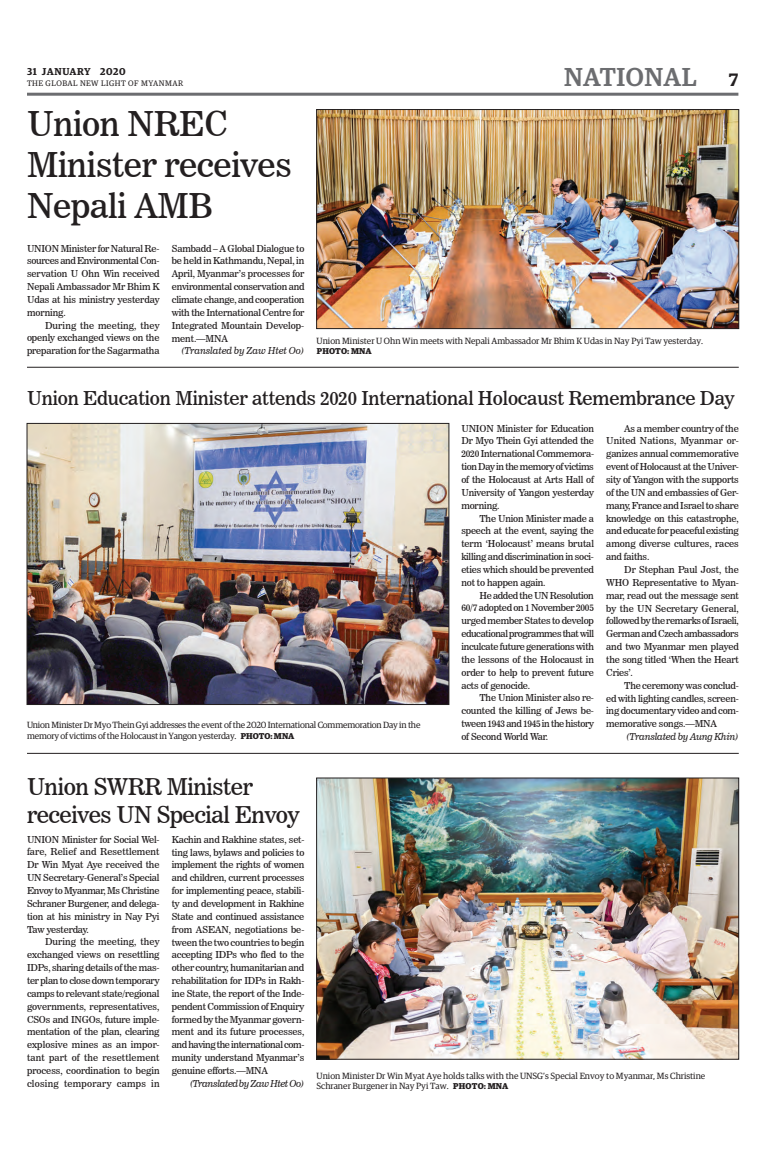
<style>
.page{position:relative;width:773px;height:1152px;background:#fff}
.page>*{position:absolute;margin:0;border:0;box-sizing:border-box;transform-origin:0 0}
.t1{font:34px/40.8px "News 706 BT Roman C";letter-spacing:-.01em;color:#231f20}
.t2{font:500 26px "Guardian Egyp";letter-spacing:.02em;color:#6c6d70}
.t3{font:23px/27.6px "News 706 BT Roman C";letter-spacing:-.02em;color:#231f20}
.t4{font:19px "News 706 BT Roman C";letter-spacing:-.01em;color:#231f20}
.t5{font:600 10px "Guardian Egyp";letter-spacing:.06em;color:#231f20}
.t6{font:9.5px/12.9px "News 706 BT Roman C";letter-spacing:-.02em;color:#231f20;text-align:justify}
.t7{font:9.5px "News 706 BT Italic C";letter-spacing:-.02em;color:#231f20}
.t8{font:9px/10.8px "Guardian Egyp";color:#231f20}
.t9{font:9px/10.8px "Guardian Egyp";letter-spacing:-.02em;color:#231f20}
.t10{font:700 8.5px "Guardian Egyp";letter-spacing:.02em;color:#231f20}
.t11{font:8px "Guardian Egyp";letter-spacing:.06em;color:#231f20}
.s1{font-weight:600;font-size:18px;color:#231f20}
.s2{font-weight:700;font-size:8.5px}
</style>
<div class="page">
<hr style="left:27px;top:93px;width:711px;height:3px;background:#6c6d70">
<img style="left:318px;top:780px;width:418px;height:277px">
<div style="left:316px;top:778px;width:422px;height:281px;border:1px solid #231f20"></div>
<img style="left:318px;top:111px;width:418px;height:216px">
<div style="left:316px;top:109px;width:422px;height:220px;border:1px solid #231f20"></div>
<hr style="left:27px;top:367px;width:711px;height:1px;background:#231f20">
<img style="left:29px;top:425px;width:418px;height:278px">
<div style="left:27px;top:423px;width:422px;height:282px;border:1px solid #231f20"></div>
<hr style="left:27px;top:753px;width:711px;height:1px;background:#231f20">
<p class="t5" style="left:27px;top:64px;width:100px">31 JANUARY 2020</p>
<p class="t11" style="left:27px;top:78px;width:158px">THE GLOBAL NEW LIGHT OF MYANMAR</p>
<h1 class="t1" style="left:27px;top:103px;width:266px">Union NREC<br>Minister receives<br>Nepali AMB</h1>
<p class="t6" style="left:27px;top:242px;width:134px">UNION Minister for Natural Re&shy;sources and Environmental Con&shy;servation U Ohn Win received Nepali Ambassador Mr Bhim K Udas at his ministry yesterday morning.</p>
<p class="t6" style="left:27px;top:319px;width:134px;text-indent:18px">During the meeting, they openly exchanged views on the preparation for the Sagarmatha</p>
<p class="t6" style="left:172px;top:242px;width:134px">Sambadd – A Global Dialogue to be held in Kathmandu, Nepal, in April, Myanmar’s processes for environmental conservation and climate change, and cooperation with the International Centre for Integrated Mountain Develop&shy;ment.—MNA</p>
<p class="t7" style="left:181px;top:345px;width:125px">(Translated by Zaw Htet Oo)</p>
<h2 class="t2" style="left:564px;top:59px;width:176px">NATIONAL <span class="s1">7</span></h2>
<p class="t8" style="left:316px;top:335px;width:388px">Union Minister U Ohn Win meets with Nepali Ambassador Mr Bhim K Udas in Nay Pyi Taw yesterday.</p>
<p class="t10" style="left:317px;top:344px;width:57px">PHOTO: MNA</p>
<h3 class="t4" style="left:27px;top:387px;width:709px">Union Education Minister attends 2020 International Holocaust Remembrance Day</h3>
<p class="t9" style="left:27px;top:719px;width:395px">Union Minister Dr Myo Thein Gyi addresses the event of the 2020 International Commemoration Day in the memory of victims of the Holocaust in Yangon yesterday. <span class="s2">PHOTO: MNA</span></p>
<h3 class="t3" style="left:27px;top:773px;width:274px">Union SWRR Minister receives UN Special Envoy</h3>
<p class="t6" style="left:461px;top:422px;width:134px">UNION Minister for Education Dr Myo Thein Gyi attended the 2020 International Commemora&shy;tion Day in the memory of victims of the Holocaust at Arts Hall of University of Yangon yesterday morning.</p>
<p class="t6" style="left:461px;top:512px;width:134px;text-indent:18px">The Union Minister made a speech at the event, saying the term ‘Holocaust’ means brutal killing and discrimination in soci&shy;eties which should be prevented not to happen again.</p>
<p class="t6" style="left:461px;top:589px;width:134px;text-indent:18px">He added the UN Resolution 60/7 adopted on 1 November 2005 urged member States to develop educational programmes that will inculcate future generations with the lessons of the Holocaust in order to help to prevent future acts of genocide.</p>
<p class="t6" style="left:461px;top:692px;width:134px;text-indent:18px">The Union Minister also re&shy;counted the killing of Jews be&shy;tween 1943 and 1945 in the history of Second World War.</p>
<p class="t6" style="left:606px;top:422px;width:134px;text-indent:18px">As a member country of the United Nations, Myanmar or&shy;ganizes annual commemorative event of Holocaust at the Univer&shy;sity of Yangon with the supports of the UN and embassies of Ger&shy;many, France and Israel to share knowledge on this catastrophe, and educate for peaceful existing among diverse cultures, races and faiths.</p>
<p class="t6" style="left:606px;top:563px;width:134px;text-indent:18px">Dr Stephan Paul Jost, the WHO Representative to Myan&shy;mar, read out the message sent by the UN Secretary General, followed by the remarks of Israeli, German and Czech ambassadors and two Myanmar men played the song titled ‘When the Heart Cries’.</p>
<p class="t6" style="left:606px;top:679px;width:134px;text-indent:18px">The ceremony was conclud&shy;ed with lighting candles, screen&shy;ing documentary video and com&shy;memorative songs.—MNA</p>
<p class="t7" style="left:626px;top:731px;width:114px">(Translated by Aung Khin)</p>
<p class="t6" style="left:27px;top:833px;width:134px">UNION Minister for Social Wel&shy;fare, Relief and Resettlement Dr Win Myat Aye received the UN Secretary-General’s Special Envoy to Myanmar, Ms Christine Schraner Burgener, and delega&shy;tion at his ministry in Nay Pyi Taw yesterday.</p>
<p class="t6" style="left:27px;top:936px;width:134px;text-indent:18px">During the meeting, they exchanged views on resettling IDPs, sharing details of the mas&shy;ter plan to close down temporary camps to relevant state/regional governments, representatives, CSOs and INGOs, future imple&shy;mentation of the plan, clearing explosive mines as an impor&shy;tant part of the resettlement process, coordination to begin closing temporary camps in</p>
<p class="t6" style="left:172px;top:833px;width:134px">Kachin and Rakhine states, set&shy;ting laws, bylaws and policies to implement the rights of women and children, current processes for implementing peace, stabili&shy;ty and development in Rakhine State and continued assistance from ASEAN, negotiations be&shy;tween the two countries to begin accepting IDPs who fled to the other country, humanitarian and rehabilitation for IDPs in Rakh&shy;ine State, the report of the Inde&shy;pendent Commission of Enquiry formed by the Myanmar govern&shy;ment and its future processes, and having the international com&shy;munity understand Myanmar’s genuine efforts.—MNA</p>
<p class="t7" style="left:190px;top:1078px;width:116px">(Translated by Zaw Htet Oo)</p>
<p class="t8" style="left:316px;top:1069px;width:390px">Union Minister Dr Win Myat Aye holds talks with the UNSG’s Special Envoy to Myanmar, Ms Christine<br>Schraner Burgener in Nay Pyi Taw. <span class="s2">PHOTO: MNA</span></p>
</div>
